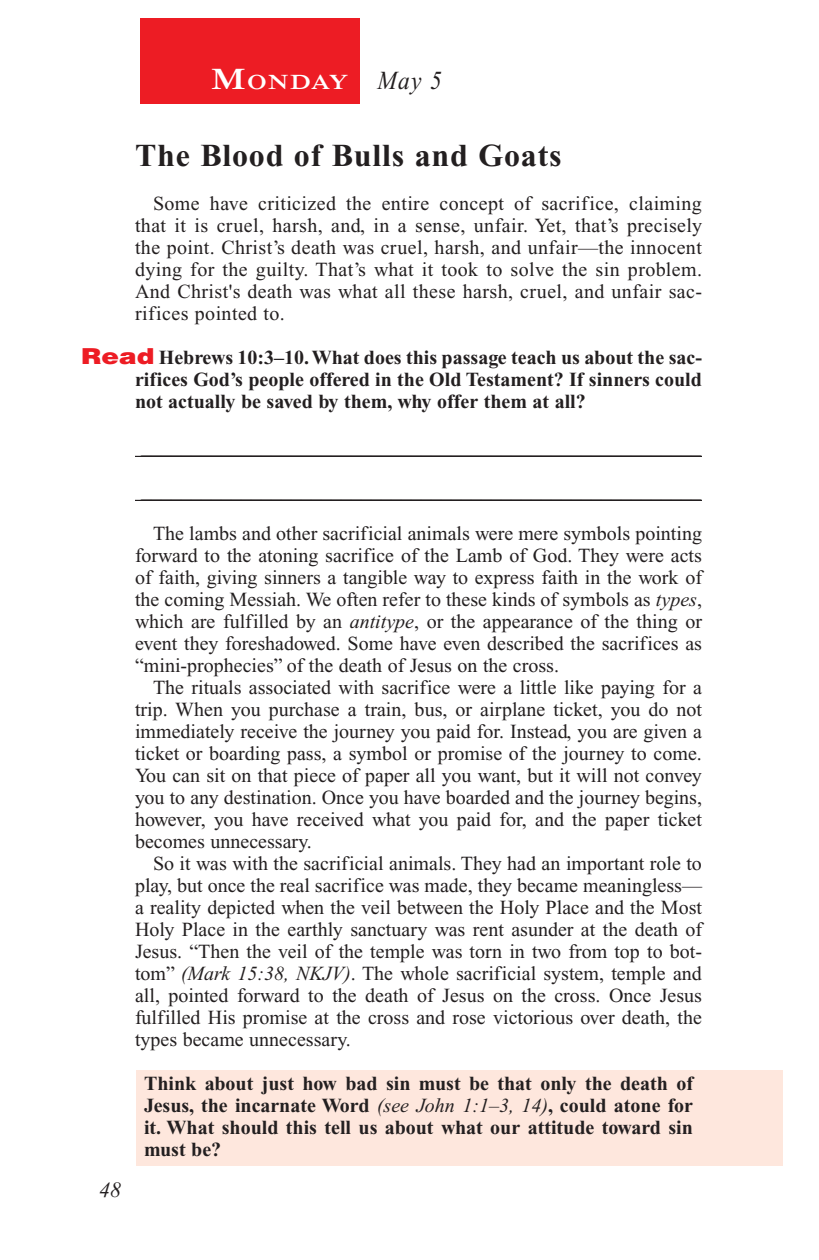
<style>
.page{position:relative;width:819px;height:1260px;background:#fff}
.page>*{position:absolute;margin:0;border:0;box-sizing:border-box;transform-origin:0 0}
.Head{font:700 32px "Times New Roman PS Std";letter-spacing:.025em;color:#231f20}
.Lesson_Dates{font:italic 26px "Times New Roman PS Std";color:#231f20;scale:.9 1}
.t1{font:italic 22px "Times New Roman PS Std";color:#231f20}
.Daily_Header{font:600 21px "Times NRMT Std";letter-spacing:.045em;color:#fff;scale:1.1 1}
.Body{font:20px/22px "Times New Roman PS Std";color:#231f20;text-align:justify}
.x-screened_box-text{font:700 20px/22px "Times New Roman PS Std";color:#231f20;text-align:justify}
.Question{font:700 20px/22px "Times New Roman PS Std";color:#231f20;text-align:justify}
.Blank_Lines{font:20px "Times New Roman PS Std";color:#231f20}
.s1{font-size:30px}
.s2{font-family:"Helvetica LT Std";font-weight:900;font-size:22px;color:#ed1c24}
.s3{font-style:italic}
.s4{font-weight:400;font-style:italic}
</style>
<div class="page">
<div style="left:140px;top:18px;width:220px;height:86px;background:#ed1c24"></div>
<div style="left:137px;top:1071px;width:646px;height:95px;background:#fee7dd"></div>
<hr style="left:135px;top:456px;width:567px;height:1px;background:#231f20">
<hr style="left:135px;top:500px;width:567px;height:1px;background:#231f20">
<p class="Daily_Header" style="left:211px;top:70px;width:127px"><span class="s1">M</span>ONDAY</p>
<p class="Lesson_Dates" style="left:378px;top:66px;width:73px">May 5</p>
<p class="Head" style="left:135px;top:138px;width:428px">The Blood of Bulls and Goats</p>
<p class="Body" style="left:135px;top:193px;width:569px;text-indent:18px">Some have criticized the entire concept of sacrifice, claiming that it is cruel, harsh, and, in a sense, unfair. Yet, that’s precisely the point. Christ’s death was cruel, harsh, and unfair—the innocent dying for the guilty. That’s what it took to solve the sin problem.<br>And Christ's death was what all these harsh, cruel, and unfair sac&shy;rifices pointed to.</p>
<p class="Question" style="left:135px;top:347px;width:568px;text-indent:-54px"><span class="s2">Read</span> Hebrews 10:3–10. What does this passage teach us about the sac&shy;rifices God’s people offered in the Old Testament? If sinners could not actually be saved by them, why offer them at all?</p>
<p class="Blank_Lines" style="left:141px;top:437px;width:561px">________________________________________________________</p>
<p class="t1" style="left:99px;top:1178px;width:23px">48</p>
<p class="Blank_Lines" style="left:141px;top:481px;width:561px">________________________________________________________</p>
<p class="Body" style="left:135px;top:523px;width:569px;text-indent:18px">The lambs and other sacrificial animals were mere symbols pointing forward to the atoning sacrifice of the Lamb of God. They were acts of faith, giving sinners a tangible way to express faith in the work of the coming Messiah. We often refer to these kinds of symbols as <span class="s3">types</span>, which are fulfilled by an <span class="s3">antitype</span>, or the appearance of the thing or event they foreshadowed. Some have even described the sacrifices as “mini-prophecies” of the death of Jesus on the cross.</p>
<p class="Body" style="left:135px;top:677px;width:569px;text-indent:18px">The rituals associated with sacrifice were a little like paying for a trip. When you purchase a train, bus, or airplane ticket, you do not immediately receive the journey you paid for. Instead, you are given a ticket or boarding pass, a symbol or promise of the journey to come.<br>You can sit on that piece of paper all you want, but it will not convey you to any destination. Once you have boarded and the journey begins, however, you have received what you paid for, and the paper ticket becomes unnecessary.</p>
<p class="Body" style="left:135px;top:853px;width:569px;text-indent:18px">So it was with the sacrificial animals. They had an important role to play, but once the real sacrifice was made, they became meaningless— a reality depicted when the veil between the Holy Place and the Most Holy Place in the earthly sanctuary was rent asunder at the death of Jesus. “Then the veil of the temple was torn in two from top to bot&shy;tom” <span class="s3">(Mark 15:38, NKJV)</span>. The whole sacrificial system, temple and all, pointed forward to the death of Jesus on the cross. Once Jesus fulfilled His promise at the cross and rose victorious over death, the types became unnecessary.</p>
<p class="x-screened_box-text" style="left:144px;top:1073px;width:551px">Think about just how bad sin must be that only the death of Jesus, the incarnate Word <span class="s4">(see John 1:1–3, 14)</span>, could atone for it. What should this tell us about what our attitude toward sin must be?</p>
</div>
